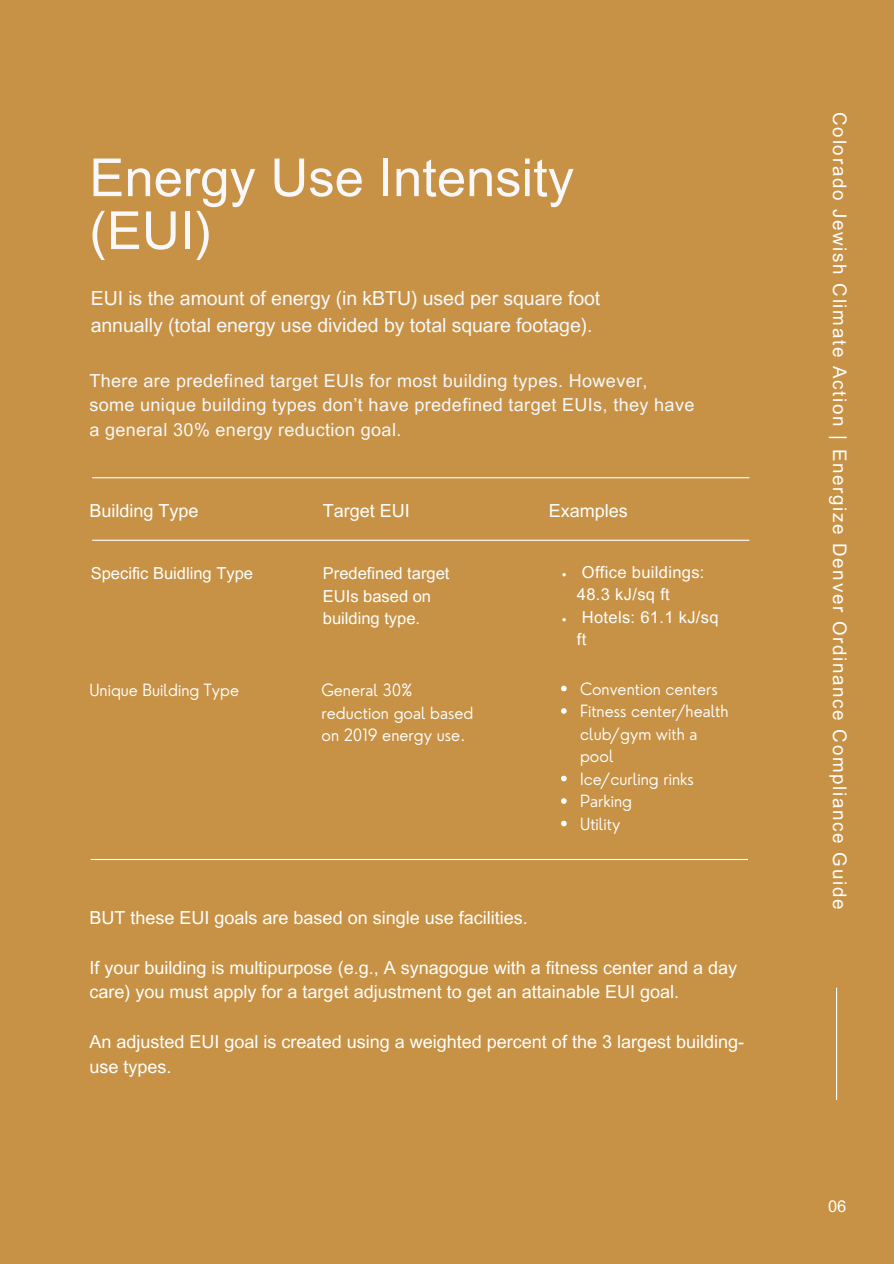
<style>
.page{position:relative;width:894px;height:1264px;background:#fff}
.page>*{position:absolute;margin:0;border:0;box-sizing:border-box;transform-origin:0 0}
.t1{font:52.5px/52.8px "Arial MT Pro";color:#f8f8fa}
.t2{font:19.5px/27px "Arial MT Pro";letter-spacing:-.005em;color:#f8f8fa}
.t3{font:18.75px "Arial MT Pro";letter-spacing:.09em;color:#fff}
.t4{font:18px/24.8px "Arial MT Pro";color:#fff}
.t5{font:18px/24.8px "Arial MT Pro";letter-spacing:.02em;color:#f8f8fa}
.t6{font:300 16.5px/22.5px "Nourd";color:#fff}
.t7{font:16.5px/22.5px "Arial MT Pro";color:#fff}
.t8{font:16.5px/22.5px "Arial MT Pro";letter-spacing:.02em;color:#fff}
.t9{font:16.35px "Arial MT Pro";color:#fff}
</style>
<div class="page">
<div style="left:0;top:0;width:893px;height:1263px;background:#c79245"></div>
<svg style="left:561px;top:685px;width:5px;height:6px"></svg>
<svg style="left:561px;top:708px;width:5px;height:5px"></svg>
<svg style="left:561px;top:775px;width:5px;height:6px"></svg>
<svg style="left:561px;top:798px;width:5px;height:5px"></svg>
<svg style="left:561px;top:820px;width:5px;height:6px"></svg>
<hr style="left:91px;top:859px;width:656px;height:1px;background:#fff">
<hr style="left:92px;top:477px;width:657px;height:1px;background:#fff">
<hr style="left:92px;top:539px;width:657px;height:2px;background:#fff">
<hr style="left:835px;top:987px;width:1px;height:112px;background:#fff">
<h1 class="t1" style="left:89px;top:158px;width:486px">Energy Use Intensity (EUI)</h1>
<p class="t2" style="left:91px;top:287px;width:511px">EUI is the amount of energy (in kBTU) used per square foot annually (total energy use divided by total square footage).</p>
<p class="t5" style="left:89px;top:370px;width:606px">There are predefined target EUIs for most building types. However, some unique building types don’t have predefined target EUIs, they have a general 30% energy reduction goal.</p>
<p class="t4" style="left:89px;top:501px;width:111px">Building Type</p>
<p class="t4" style="left:323px;top:501px;width:89px">Target EUI</p>
<p class="t4" style="left:548px;top:501px;width:81px">Examples</p>
<p class="t7" style="left:91px;top:564px;width:164px">Specific Buidling Type</p>
<p class="t7" style="left:323px;top:564px;width:128px">Predefined target<br>EUIs based on building type.</p>
<p class="t8" style="left:576px;top:562px;width:143px">Office buildings:<br>48.3 kJ/sq ft<br>Hotels: 61.1 kJ/sq ft</p>
<p class="t6" style="left:580px;top:677px;width:150px">Convention centers<br>Fitness center/health club/gym with a pool<br>Ice/curling rinks<br>Parking<br>Utility</p>
<p class="t6" style="left:89px;top:679px;width:151px">Unique Building Type</p>
<p class="t6" style="left:321px;top:679px;width:153px">General 30% reduction goal based on 2019 energy use.</p>
<p class="t4" style="left:89px;top:907px;width:440px">BUT these EUI goals are based on single use facilities.</p>
<p class="t4" style="left:89px;top:957px;width:649px">If your building is multipurpose (e.g., A synagogue with a fitness center and a day care) you must apply for a target adjustment to get an attainable EUI goal.</p>
<p class="t4" style="left:89px;top:1031px;width:656px">An adjusted EUI goal is created using a weighted percent of the 3 largest building&shy;use types.</p>
<p class="t3" style="left:846px;top:112px;width:798px;rotate:90deg">Colorado Jewish Climate Action | Energize Denver Ordinance Compliance Guide</p>
<p class="t9" style="left:827px;top:1200px;width:20px">06</p>
</div>
